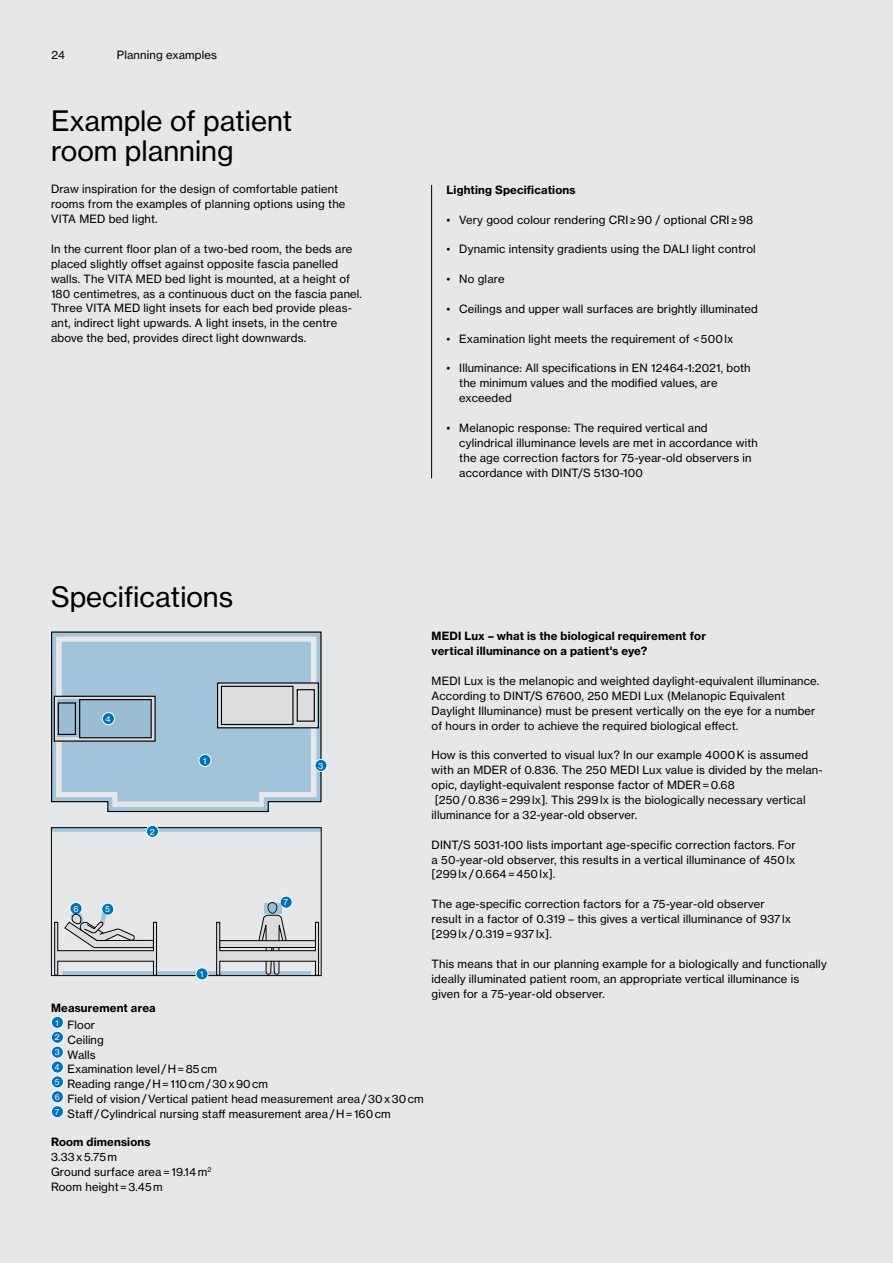
<style>
.page{position:relative;width:893px;height:1263px;background:#e6e7e8}
.page>*{position:absolute;margin:0;border:0;box-sizing:border-box;transform-origin:0 0}
.t1{font:27.75px/30px "N Haas Grotesk TX Pro 55 Rg";color:#000}
.t2{font:11.25px/14.9px "N Haas Grotesk TX Pro 55 Rg";letter-spacing:.015em;color:#000}
.t3{font:11.25px/14.9px "N Haas Grotesk TX Pro 75 Bd";letter-spacing:.015em;color:#000}
.t4{font:8.25px "N Haas Grotesk TX Pro 55 Rg";color:#fff}
.t5{font:8.1px/14.9px "N Haas Grotesk TX Pro 55 Rg";color:#fff}
</style>
<div class="page">
<svg style="left:51px;top:631px;width:271px;height:182px"></svg>
<div style="left:315px;top:759px;width:12px;height:12px;background:#0072bc;border-radius:50%"></div>
<div style="left:315px;top:759px;width:12px;height:13px;border:1px solid #fff;border-radius:50%"></div>
<div style="left:58px;top:699px;width:93px;height:38px;background:#9abdd3"></div>
<div style="left:58px;top:702px;width:18px;height:33px;border:1px solid #000"></div>
<div style="left:79px;top:699px;width:73px;height:39px;border:1px solid #000"></div>
<div style="left:102px;top:713px;width:12px;height:12px;background:#0072bc;border-radius:50%"></div>
<div style="left:102px;top:712px;width:13px;height:13px;border:1px solid #fff;border-radius:50%"></div>
<div style="left:62px;top:971px;width:249px;height:5px;background:#a1c4da"></div>
<div style="left:51px;top:827px;width:270px;height:5px;background:#a1c4da"></div>
<div style="left:51px;top:827px;width:271px;height:149px;border:1px solid #000"></div>
<div style="left:146px;top:825px;width:13px;height:12px;background:#0072bc;border-radius:50%"></div>
<div style="left:146px;top:825px;width:13px;height:13px;border:1px solid #fff;border-radius:50%"></div>
<div style="left:196px;top:968px;width:12px;height:12px;background:#0072bc;border-radius:50%"></div>
<div style="left:196px;top:967px;width:12px;height:13px;border:1px solid #fff;border-radius:50%"></div>
<div style="left:280px;top:896px;width:12px;height:12px;background:#0072bc;border-radius:50%"></div>
<div style="left:280px;top:896px;width:13px;height:12px;border:1px solid #fff;border-radius:50%"></div>
<div style="left:102px;top:903px;width:12px;height:12px;background:#0072bc;border-radius:50%"></div>
<div style="left:101px;top:903px;width:13px;height:12px;border:1px solid #fff;border-radius:50%"></div>
<div style="left:70px;top:902px;width:12px;height:12px;background:#0072bc;border-radius:50%"></div>
<div style="left:70px;top:902px;width:12px;height:13px;border:1px solid #fff;border-radius:50%"></div>
<svg style="left:54px;top:907px;width:103px;height:69px"></svg>
<div style="left:268px;top:902px;width:9px;height:12px;border:1px solid #000;border-radius:5px"></div>
<svg style="left:216px;top:914px;width:103px;height:62px"></svg>
<svg style="left:264px;top:903px;width:17px;height:10px"></svg>
<div style="left:51px;top:1016px;width:12px;height:12px;background:#0072bc;border-radius:50%"></div>
<div style="left:51px;top:1016px;width:13px;height:13px;border:1px solid #fff;border-radius:50%"></div>
<div style="left:51px;top:1031px;width:12px;height:12px;background:#0072bc;border-radius:50%"></div>
<div style="left:51px;top:1031px;width:13px;height:13px;border:1px solid #fff;border-radius:50%"></div>
<div style="left:51px;top:1046px;width:12px;height:12px;background:#0072bc;border-radius:50%"></div>
<div style="left:51px;top:1046px;width:13px;height:12px;border:1px solid #fff;border-radius:50%"></div>
<div style="left:51px;top:1061px;width:12px;height:12px;background:#0072bc;border-radius:50%"></div>
<div style="left:51px;top:1061px;width:13px;height:12px;border:1px solid #fff;border-radius:50%"></div>
<div style="left:51px;top:1076px;width:12px;height:12px;background:#0072bc;border-radius:50%"></div>
<div style="left:51px;top:1075px;width:13px;height:13px;border:1px solid #fff;border-radius:50%"></div>
<div style="left:51px;top:1091px;width:12px;height:12px;background:#0072bc;border-radius:50%"></div>
<div style="left:51px;top:1090px;width:13px;height:13px;border:1px solid #fff;border-radius:50%"></div>
<div style="left:51px;top:1105px;width:12px;height:13px;background:#0072bc;border-radius:50%"></div>
<div style="left:51px;top:1105px;width:13px;height:13px;border:1px solid #fff;border-radius:50%"></div>
<hr style="left:431px;top:185px;width:1px;height:293px;background:#000">
<p class="t2" style="left:51px;top:48px;width:16px">24</p>
<p class="t2" style="left:117px;top:48px;width:102px">Planning examples</p>
<h1 class="t1" style="left:51px;top:106px;width:243px">Example of patient room planning</h1>
<p class="t2" style="left:51px;top:182px;width:296px">Draw inspiration for the design of comfortable patient rooms from the examples of planning options using the<br>VITA MED bed light.</p>
<p class="t2" style="left:51px;top:241px;width:313px">In the current floor plan of a two-bed room, the beds are placed slightly offset against opposite fascia panelled walls. The VITA MED bed light is mounted, at a height of 180 centimetres, as a continuous duct on the fascia panel.<br>Three VITA MED light insets for each bed provide pleas&shy;ant, indirect light upwards. A light insets, in the centre above the bed, provides direct light downwards.</p>
<p class="t3" style="left:446px;top:182px;width:131px">Lighting Specifications</p>
<p class="t2" style="left:446px;top:212px;width:308px">• Very good colour rendering CRI ≥ 90 / optional CRI ≥ 98</p>
<p class="t2" style="left:446px;top:242px;width:311px">• Dynamic intensity gradients using the DALI light control</p>
<p class="t2" style="left:446px;top:272px;width:60px">• No glare</p>
<p class="t2" style="left:446px;top:301px;width:313px">• Ceilings and upper wall surfaces are brightly illuminated</p>
<p class="t2" style="left:446px;top:331px;width:288px">• Examination light meets the requirement of &lt; 500 lx</p>
<p class="t2" style="left:459px;top:361px;width:293px;text-indent:-13px">• Illuminance: All specifications in EN 12464-1:2021, both the minimum values and the modified values, are exceeded</p>
<p class="t2" style="left:459px;top:420px;width:300px;text-indent:-13px">• Melanopic response: The required vertical and cylindrical illuminance levels are met in accordance with the age correction factors for 75-year-old observers in accordance with DINT/S 5130-100</p>
<h1 class="t1" style="left:51px;top:582px;width:184px">Specifications</h1>
<p class="t4" style="left:106px;top:714px;width:7px">4</p>
<p class="t4" style="left:73px;top:904px;width:7px">6</p>
<p class="t4" style="left:105px;top:904px;width:6px">5</p>
<p class="t4" style="left:150px;top:826px;width:6px">2</p>
<p class="t4" style="left:203px;top:755px;width:5px">1</p>
<p class="t4" style="left:200px;top:969px;width:5px">1</p>
<p class="t4" style="left:318px;top:760px;width:7px">3</p>
<p class="t4" style="left:284px;top:897px;width:6px">7</p>
<p class="t3" style="left:51px;top:1001px;width:106px">Measurement area</p>
<p class="t2" style="left:68px;top:1017px;width:358px">Floor<br>Ceiling<br>Walls<br>Examination level / H = 85 cm<br>Reading range / H = 110 cm / 30 x 90 cm<br>Field of vision / Vertical patient head measurement area / 30 x 30 cm<br>Staff / Cylindrical nursing staff measurement area / H = 160 cm</p>
<p class="t5" style="left:55px;top:1015px;width:7px">1<br>2<br>3<br>4<br>5<br>6<br>7</p>
<p class="t3" style="left:51px;top:1135px;width:101px">Room dimensions</p>
<p class="t2" style="left:51px;top:1150px;width:162px">3.33 x 5.75 m<br>Ground surface area = 19.14 m<sup>2<br></sup>Room height = 3.45 m</p>
<p class="t3" style="left:432px;top:629px;width:276px">MEDI Lux – what is the biological requirement for vertical illuminance on a patient's eye?</p>
<p class="t2" style="left:432px;top:673px;width:389px">MEDI Lux is the melanopic and weighted daylight-equivalent illuminance.<br>According to DINT/S 67600, 250 MEDI Lux (Melanopic Equivalent Daylight Illuminance) must be present vertically on the eye for a number of hours in order to achieve the required biological effect.</p>
<p class="t2" style="left:432px;top:748px;width:393px">How is this converted to visual lux? In our example 4000 K is assumed with an MDER of 0.836. The 250 MEDI Lux value is divided by the melan&shy;opic, daylight-equivalent response factor of MDER = 0.68<br>[250 / 0.836 = 299 lx]. This 299 lx is the biologically necessary vertical illuminance for a 32-year-old observer.</p>
<p class="t2" style="left:432px;top:837px;width:366px;text-align:justify">DINT/S 5031-100 lists important age-specific correction factors. For a 50-year-old observer, this results in a vertical illuminance of 450 lx [299 lx / 0.664 = 450 lx].</p>
<p class="t2" style="left:432px;top:897px;width:361px">The age-specific correction factors for a 75-year-old observer result in a factor of 0.319 – this gives a vertical illuminance of 937 lx [299 lx / 0.319 = 937 lx].</p>
<p class="t2" style="left:432px;top:956px;width:397px">This means that in our planning example for a biologically and functionally ideally illuminated patient room, an appropriate vertical illuminance is given for a 75-year-old observer.</p>
</div>
